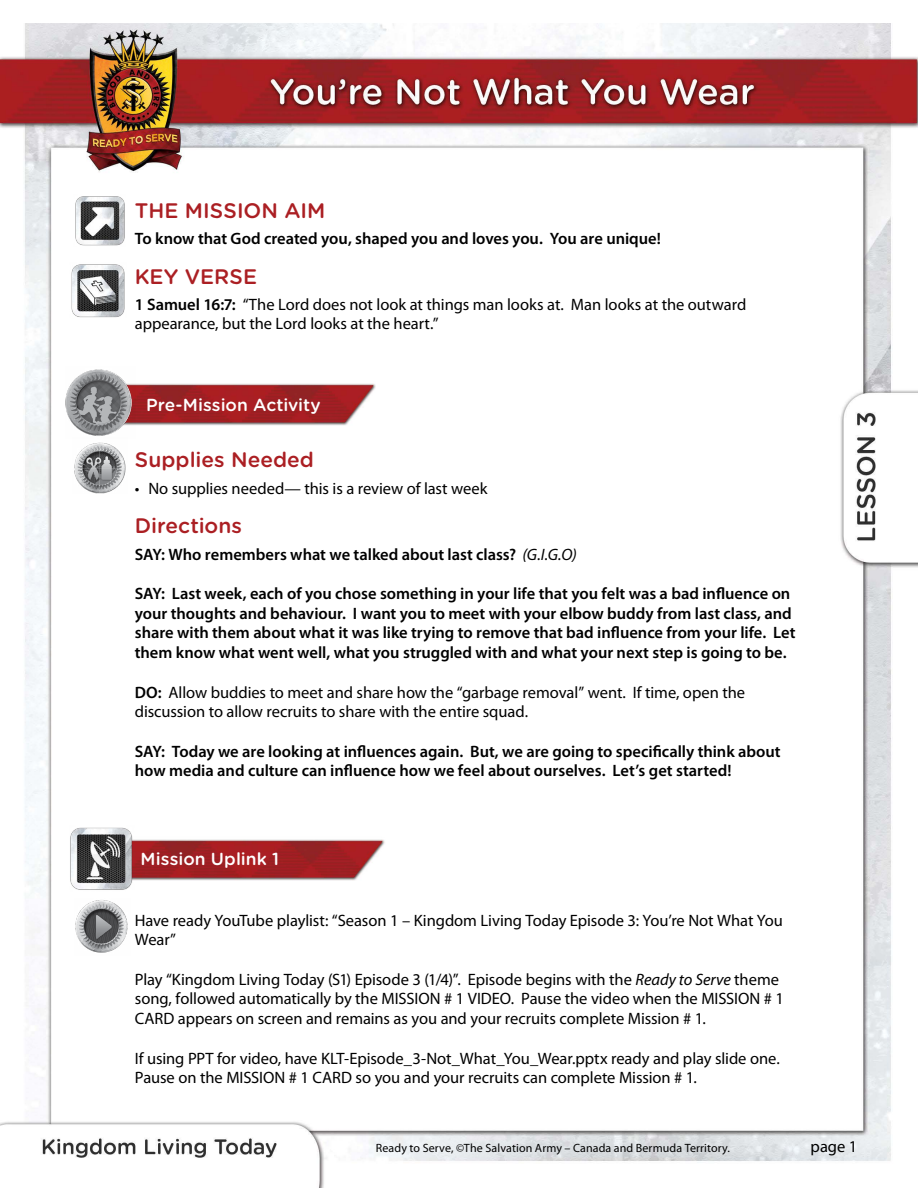
<style>
.page{position:relative;width:918px;height:1188px;background:#fff}
.page>*{position:absolute;margin:0;border:0;box-sizing:border-box;transform-origin:0 0}
.t1{font:500 21px "Gotham Rounded";color:#ab1f23}
.t2{font:500 17.4px "Gotham Rounded";color:#fff}
.t3{font:16.5px/19.5px "Myriad Pro";letter-spacing:-.005em;color:#000}
.t4{font:600 16.5px/19.5px "Myriad Pro";color:#000}
.t5{font:12px "Myriad Pro";letter-spacing:.01em;color:#000}
.s1{font-weight:600}
.s2{font-weight:400;font-style:italic}
.s3{font-style:italic}
</style>
<div class="page">
<img style="left:0;top:23px;width:918px;height:1165px">
<img style="left:69px;top:263px;width:58px;height:56px">
<img style="left:73px;top:195px;width:54px;height:52px">
<img style="left:136px;top:380px;width:240px;height:45px">
<img style="left:64px;top:367px;width:72px;height:72px">
<img style="left:73px;top:437px;width:54px;height:57px">
<img style="left:135px;top:836px;width:250px;height:45px">
<img style="left:70px;top:825px;width:65px;height:66px">
<img style="left:75px;top:899px;width:56px;height:57px">
<p class="t1" style="left:135px;top:195px;width:192px">THE MISSION AIM</p>
<p class="t4" style="left:135px;top:228px;width:528px">To know that God created you, shaped you and loves you. You are unique!</p>
<p class="t1" style="left:135px;top:261px;width:124px">KEY VERSE</p>
<p class="t3" style="left:135px;top:294px;width:613px"><span class="s1">1 Samuel 16:7:</span> “The Lord does not look at things man looks at. Man looks at the outward appearance, but the Lord looks at the heart.”</p>
<p class="t2" style="left:146px;top:392px;width:176px">Pre-Mission Activity</p>
<p class="t1" style="left:135px;top:445px;width:181px">Supplies Needed</p>
<p class="t3" style="left:135px;top:478px;width:354px">• No supplies needed— this is a review of last week</p>
<p class="t1" style="left:135px;top:511px;width:109px">Directions</p>
<p class="t4" style="left:135px;top:544px;width:443px">SAY: Who remembers what we talked about last class? <span class="s2">(G.I.G.O)</span></p>
<p class="t4" style="left:135px;top:584px;width:662px">SAY: Last week, each of you chose something in your life that you felt was a bad influence on your thoughts and behaviour. I want you to meet with your elbow buddy from last class, and share with them about what it was like trying to remove that bad influence from your life. Let them know what went well, what you struggled with and what your next step is going to be.</p>
<p class="t3" style="left:135px;top:682px;width:612px"><span class="s1">DO:</span> Allow buddies to meet and share how the “garbage removal” went. If time, open the discussion to allow recruits to share with the entire squad.</p>
<p class="t4" style="left:135px;top:741px;width:647px">SAY: Today we are looking at influences again. But, we are going to specifically think about how media and culture can influence how we feel about ourselves. Let’s get started!</p>
<p class="t2" style="left:141px;top:846px;width:140px">Mission Uplink 1</p>
<p class="t3" style="left:135px;top:910px;width:650px">Have ready YouTube playlist: “Season 1 – Kingdom Living Today Episode 3: You’re Not What You<br>Wear”</p>
<p class="t3" style="left:135px;top:969px;width:651px">Play “Kingdom Living Today (S1) Episode 3 (1/4)”. Episode begins with the <span class="s3">Ready to Serve</span> theme song, followed automatically by the MISSION # 1 VIDEO. Pause the video when the MISSION # 1<br>CARD appears on screen and remains as you and your recruits complete Mission # 1.</p>
<p class="t3" style="left:135px;top:1048px;width:646px">If using PPT for video, have KLT-Episode_3-Not_What_You_Wear.pptx ready and play slide one.<br>Pause on the MISSION # 1 CARD so you and your recruits can complete Mission # 1.</p>
<p class="t5" style="left:376px;top:1141px;width:356px">Ready to Serve, ©The Salvation Army – Canada and Bermuda Territory.</p>
<p class="t3" style="left:811px;top:1136px;width:48px">page 1</p>
</div>
